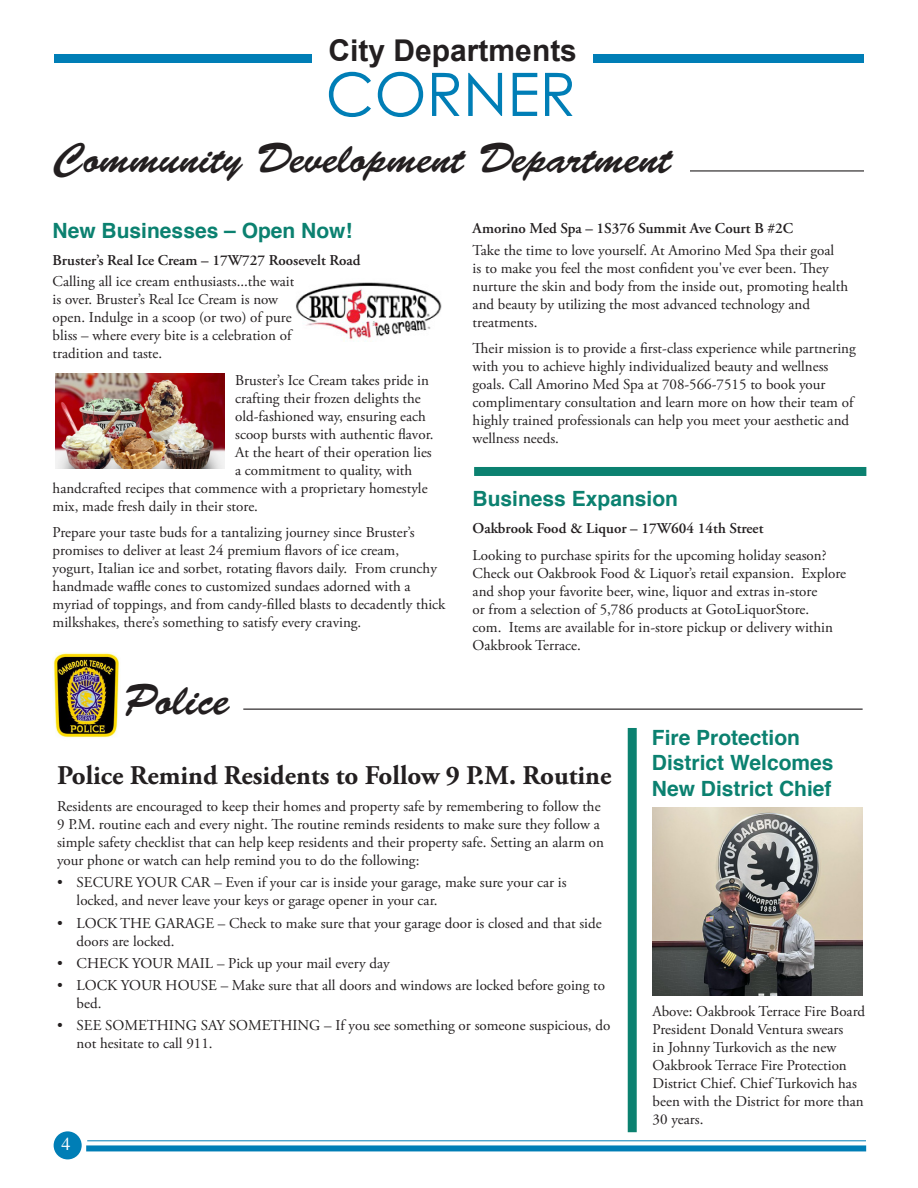
<style>
.page{position:relative;width:918px;height:1188px;background:#fff}
.page>*{position:absolute;margin:0;border:0;box-sizing:border-box;transform-origin:0 0}
.body{font:60px "Century Gothic";color:#007eb6}
.departments_corner{font:43.5px "Brush Script Std";color:#231f20}
.departments_corner-2{font:42px "Brush Script Std";color:#231f20}
.body-2{font:700 30px "Arial";color:#231f20}
.headers{font:700 27px "Adobe Garamond Pro";color:#231f20}
.FYI_heads{font:700 21px/25.2px "Helvetica";color:#0b8170}
.t1{font:18px "Times";color:#fff}
.body-3{font:15px/18px "Adobe Garamond Pro";color:#231f20}
.hang_ind{font:15px/18px "Adobe Garamond Pro";color:#231f20}
._03_bef_body{font:15px/18px "Adobe Garamond Pro";color:#231f20}
.body-4{font:600 15px "Adobe Garamond Pro";color:#231f20}
</style>
<div class="page">
<div style="left:54px;top:54px;width:810px;height:9px;background:#007eb6"></div>
<div style="left:54px;top:1131px;width:28px;height:28px;background:#007eb6;border-radius:50%"></div>
<div style="left:86px;top:1145px;width:780px;height:6px;background:#007eb6"></div>
<hr style="left:87px;top:1140px;width:779px;height:1px;background:#007eb6">
<div style="left:312px;top:45px;width:281px;height:30px;background:#fff"></div>
<hr style="left:690px;top:170px;width:174px;height:2px;background:#231f20">
<img style="left:53px;top:653px;width:67px;height:85px">
<hr style="left:243px;top:709px;width:620px;height:1px;background:#231f20">
<img style="left:653px;top:807px;width:210px;height:189px">
<div style="left:628px;top:728px;width:9px;height:404px;background:#0b8170"></div>
<img style="left:296px;top:282px;width:146px;height:60px">
<img style="left:55px;top:373px;width:169px;height:96px">
<div style="left:474px;top:467px;width:392px;height:9px;background:#0b8170"></div>
<p class="body-2" style="left:329px;top:31px;width:250px">City Departments</p>
<p class="body" style="left:326px;top:58px;width:252px">CORNER</p>
<p class="departments_corner-2" style="left:54px;top:135px;width:619px">Community Development Department</p>
<p class="FYI_heads" style="left:53px;top:219px;width:301px">New Businesses – Open Now!</p>
<p class="body-4" style="left:53px;top:251px;width:309px">Bruster’s Real Ice Cream – 17W727 Roosevelt Road</p>
<p class="_03_bef_body" style="left:53px;top:273px;width:243px">Calling all ice cream enthusiasts...the wait is over. Bruster’s Real Ice Cream is now open. Indulge in a scoop (or two) of pure bliss – where every bite is a celebration of tradition and taste.</p>
<p class="body-3" style="left:235px;top:372px;width:195px">Bruster’s Ice Cream takes pride in</p>
<p class="body-3" style="left:235px;top:390px;width:187px">crafting their frozen delights the</p>
<p class="body-3" style="left:235px;top:408px;width:192px">old-fashioned way, ensuring each</p>
<p class="body-3" style="left:235px;top:426px;width:200px">scoop bursts with authentic flavor.</p>
<p class="body-3" style="left:235px;top:444px;width:198px">At the heart of their operation lies</p>
<p class="body-3" style="left:235px;top:462px;width:179px">a commitment to quality, with</p>
<p class="body-3" style="left:53px;top:480px;width:376px">handcrafted recipes that commence with a proprietary homestyle</p>
<p class="body-3" style="left:53px;top:498px;width:207px">mix, made fresh daily in their store.</p>
<p class="body-3" style="left:53px;top:524px;width:394px">Prepare your taste buds for a tantalizing journey since Bruster’s promises to deliver at least 24 premium flavors of ice cream,<br>yogurt, Italian ice and sorbet, rotating flavors daily. From crunchy handmade waffle cones to customized sundaes adorned with a myriad of toppings, and from candy-filled blasts to decadently thick milkshakes, there’s something to satisfy every craving.</p>
<p class="departments_corner" style="left:124px;top:676px;width:107px">Police</p>
<p class="body-4" style="left:473px;top:220px;width:322px">Amorino Med Spa – 1S376 Summit Ave Court B #2C</p>
<p class="_03_bef_body" style="left:473px;top:241px;width:377px">Take the time to love yourself. At Amorino Med Spa their goal<br>is to make you feel the most confident you've ever been. They nurture the skin and body from the inside out, promoting health and beauty by utilizing the most advanced technology and treatments.</p>
<p class="body-3" style="left:473px;top:340px;width:385px">Their mission is to provide a first-class experience while partnering with you to achieve highly individualized beauty and wellness goals. Call Amorino Med Spa at 708-566-7515 to book your complimentary consultation and learn more on how their team of highly trained professionals can help you meet your aesthetic and wellness needs.</p>
<p class="FYI_heads" style="left:473px;top:487px;width:207px">Business Expansion</p>
<p class="body-4" style="left:473px;top:519px;width:292px">Oakbrook Food &amp; Liquor – 17W604 14th Street</p>
<p class="body-3" style="left:473px;top:546px;width:375px">Looking to purchase spirits for the upcoming holiday season?<br>Check out Oakbrook Food &amp; Liquor’s retail expansion. Explore and shop your favorite beer, wine, liquor and extras in-store<br>or from a selection of 5,786 products at GotoLiquorStore.<br>com. Items are available for in-store pickup or delivery within Oakbrook Terrace.</p>
<p class="headers" style="left:57px;top:760px;width:556px">Police Remind Residents to Follow 9 P.M. Routine</p>
<p class="body-3" style="left:57px;top:798px;width:548px">Residents are encouraged to keep their homes and property safe by remembering to follow the 9 P.M. routine each and every night. The routine reminds residents to make sure they follow a simple safety checklist that can help keep residents and their property safe. Setting an alarm on your phone or watch can help remind you to do the following:</p>
<p class="hang_ind" style="left:77px;top:874px;width:492px;text-indent:-20px">• SECURE YOUR CAR – Even if your car is inside your garage, make sure your car is locked, and never leave your keys or garage opener in your car.</p>
<p class="hang_ind" style="left:77px;top:914px;width:527px;text-indent:-20px">• LOCK THE GARAGE – Check to make sure that your garage door is closed and that side doors are locked.</p>
<p class="hang_ind" style="left:57px;top:955px;width:334px">• CHECK YOUR MAIL – Pick up your mail every day</p>
<p class="hang_ind" style="left:77px;top:977px;width:530px;text-indent:-20px">• LOCK YOUR HOUSE – Make sure that all doors and windows are locked before going to bed.</p>
<p class="hang_ind" style="left:77px;top:1017px;width:535px;text-indent:-20px">• SEE SOMETHING SAY SOMETHING – If you see something or someone suspicious, do not hesitate to call 911.</p>
<p class="t1" style="left:62px;top:1127px;width:10px">4</p>
<p class="FYI_heads" style="left:652px;top:726px;width:183px">Fire Protection<br>District Welcomes<br>New District Chief</p>
<p class="body-3" style="left:653px;top:1002px;width:214px">Above: Oakbrook Terrace Fire Board<br>President Donald Ventura swears<br>in Johnny Turkovich as the new<br>Oakbrook Terrace Fire Protection<br>District Chief. Chief Turkovich has been with the District for more than<br>30 years.</p>
</div>
